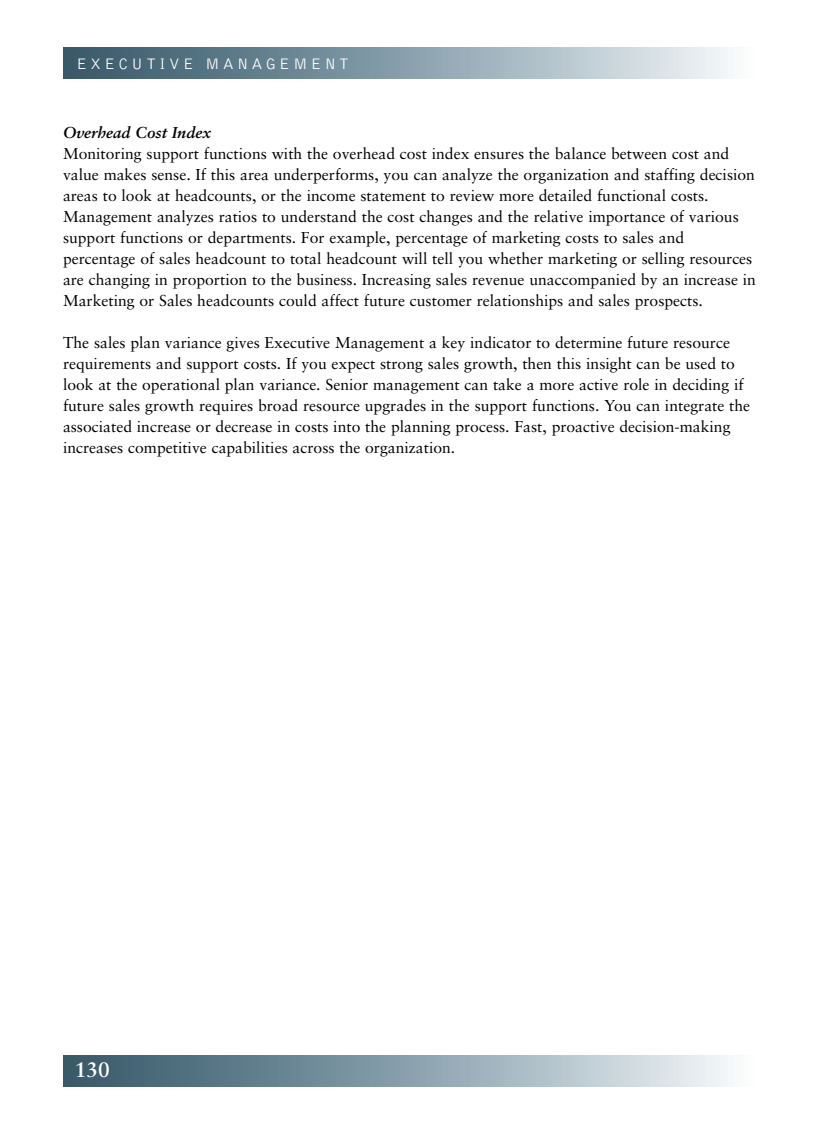
<style>
.page{position:relative;width:819px;height:1134px;background:#fff}
.page>*{position:absolute;margin:0;border:0;box-sizing:border-box;transform-origin:0 0}
.t1{font:700 21px "Sabon";color:#fff}
.t2{font:15.75px/21px "Sabon";color:#000}
.t3{font:300 15.75px "Bell Gothic";letter-spacing:.22em;color:#fff}
.t4{font:italic 700 15.75px "Sabon";color:#000}
</style>
<div class="page">
<img style="left:63px;top:47px;width:665px;height:32px">
<img style="left:63px;top:1055px;width:665px;height:32px">
<p class="t3" style="left:77px;top:58px;width:274px">EXECUTIVE MANAGEMENT</p>
<p class="t4" style="left:63px;top:126px;width:150px">Overhead Cost Index</p>
<p class="t2" style="left:63px;top:144px;width:694px">Monitoring support functions with the overhead cost index ensures the balance between cost and value makes sense. If this area underperforms, you can analyze the organization and staffing decision areas to look at headcounts, or the income statement to review more detailed functional costs.<br>Management analyzes ratios to understand the cost changes and the relative importance of various support functions or departments. For example, percentage of marketing costs to sales and percentage of sales headcount to total headcount will tell you whether marketing or selling resources are changing in proportion to the business. Increasing sales revenue unaccompanied by an increase in Marketing or Sales headcounts could affect future customer relationships and sales prospects.</p>
<p class="t2" style="left:63px;top:333px;width:689px">The sales plan variance gives Executive Management a key indicator to determine future resource requirements and support costs. If you expect strong sales growth, then this insight can be used to look at the operational plan variance. Senior management can take a more active role in deciding if future sales growth requires broad resource upgrades in the support functions. You can integrate the associated increase or decrease in costs into the planning process. Fast, proactive decision-making increases competitive capabilities across the organization.</p>
<h1 class="t1" style="left:75px;top:1061px;width:37px">130</h1>
</div>
